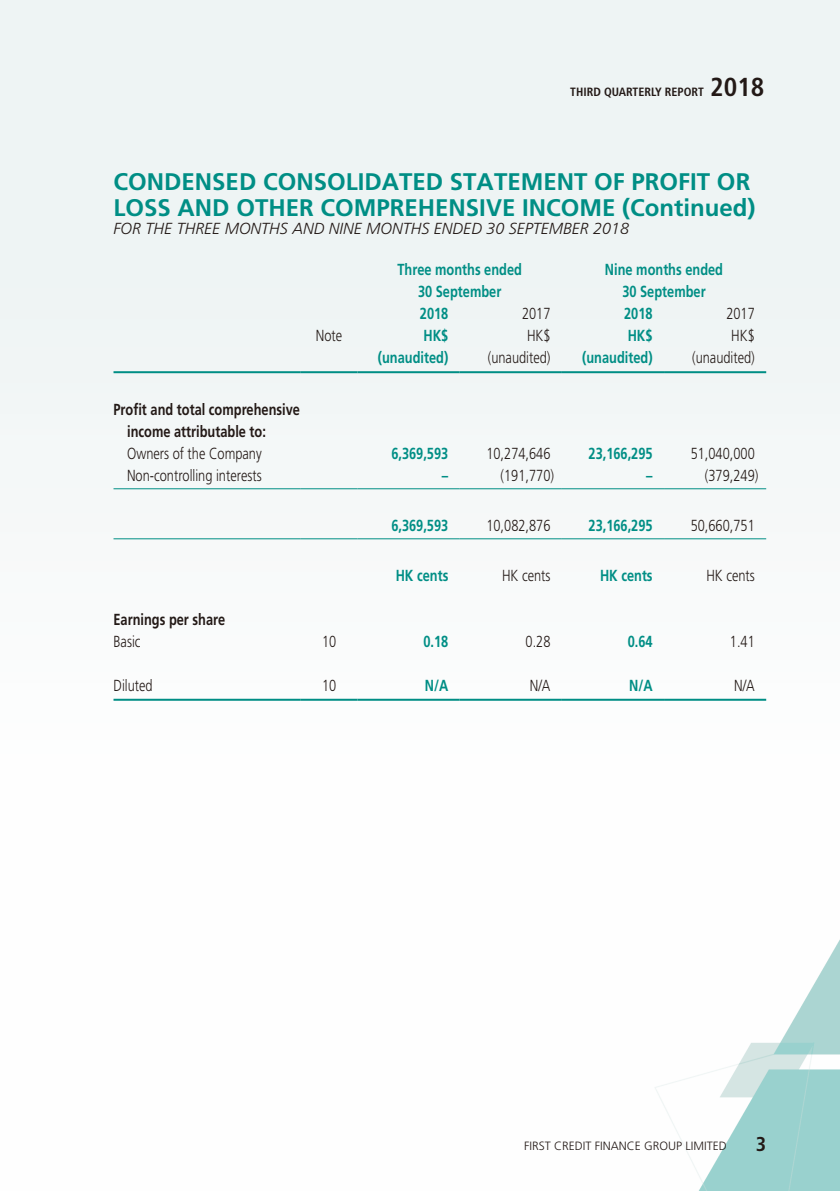
<style>
.page{position:relative;width:840px;height:1191px;background:#fff}
.page>*{position:absolute;margin:0;border:0;box-sizing:border-box;transform-origin:0 0}
.t1{font:700 24px/26px "Frutiger LT Std";color:#008e85}
.t2{font:700 condensed 20px "Frutiger LT Std";color:#231916}
.t3{font:300 16px "Frutiger LT Std";color:#231916;scale:.8 1}
.t4{font:700 16px/22px "Frutiger LT Std";color:#008e85;text-align:center;scale:.8 1}
.t5{font:700 16px/22px "Frutiger LT Std";color:#231916;scale:.8 1}
.t6{font:italic 300 16px "Frutiger LT Std";color:#231916}
.t7{font:300 12px "Frutiger LT Std";color:#231916}
.t8{font:700 condensed 12px "Frutiger LT Std";color:#231916}
.s1{font-size:26px}
</style>
<div class="page">
<img style="left:0;top:0;width:839px;height:1191px">
<hr style="left:113px;top:371px;width:187px;height:2px;background:#008e85">
<hr style="left:300px;top:371px;width:57px;height:2px;background:#008e85">
<hr style="left:357px;top:371px;width:102px;height:2px;background:#008e85">
<hr style="left:459px;top:371px;width:102px;height:2px;background:#008e85">
<hr style="left:561px;top:371px;width:102px;height:2px;background:#008e85">
<hr style="left:663px;top:371px;width:102px;height:2px;background:#008e85">
<hr style="left:113px;top:488px;width:187px;height:1px;background:#008e85">
<hr style="left:300px;top:488px;width:57px;height:1px;background:#008e85">
<hr style="left:357px;top:488px;width:102px;height:1px;background:#008e85">
<hr style="left:459px;top:488px;width:102px;height:1px;background:#008e85">
<hr style="left:561px;top:488px;width:102px;height:1px;background:#008e85">
<hr style="left:663px;top:488px;width:102px;height:1px;background:#008e85">
<hr style="left:113px;top:538px;width:187px;height:1px;background:#008e85">
<hr style="left:300px;top:538px;width:57px;height:1px;background:#008e85">
<hr style="left:357px;top:538px;width:102px;height:1px;background:#008e85">
<hr style="left:459px;top:538px;width:102px;height:1px;background:#008e85">
<hr style="left:561px;top:538px;width:102px;height:1px;background:#008e85">
<hr style="left:663px;top:538px;width:102px;height:1px;background:#008e85">
<hr style="left:113px;top:699px;width:187px;height:2px;background:#008e85">
<hr style="left:300px;top:699px;width:57px;height:2px;background:#008e85">
<hr style="left:357px;top:699px;width:102px;height:2px;background:#008e85">
<hr style="left:459px;top:699px;width:102px;height:2px;background:#008e85">
<hr style="left:561px;top:699px;width:102px;height:2px;background:#008e85">
<hr style="left:663px;top:699px;width:102px;height:2px;background:#008e85">
<p class="t8" style="left:570px;top:85px;width:195px">THIRD QUARTERLY REPORT <span class="s1">2018</span></p>
<h1 class="t1" style="left:113px;top:169px;width:643px">CONDENSED CONSOLIDATED STATEMENT OF PROFIT OR<br>LOSS AND OTHER COMPREHENSIVE INCOME (Continued)</h1>
<p class="t6" style="left:113px;top:219px;width:516px">FOR THE THREE MONTHS AND NINE MONTHS ENDED 30 SEPTEMBER 2018</p>
<p class="t4" style="left:397px;top:258px;width:157px">Three months ended<br>30 September</p>
<p class="t4" style="left:604px;top:258px;width:149px">Nine months ended<br>30 September</p>
<p class="t4" style="left:419px;top:302px;width:37px">2018</p>
<p class="t3" style="left:521px;top:304px;width:37px">2017</p>
<p class="t4" style="left:623px;top:302px;width:37px">2018</p>
<p class="t3" style="left:726px;top:304px;width:37px">2017</p>
<p class="t3" style="left:316px;top:326px;width:34px">Note</p>
<p class="t4" style="left:423px;top:324px;width:33px">HK$</p>
<p class="t3" style="left:526px;top:326px;width:31px">HK$</p>
<p class="t4" style="left:627px;top:324px;width:33px">HK$</p>
<p class="t3" style="left:730px;top:326px;width:31px">HK$</p>
<p class="t4" style="left:377px;top:346px;width:89px">(unaudited)</p>
<p class="t3" style="left:487px;top:348px;width:80px">(unaudited)</p>
<p class="t4" style="left:582px;top:346px;width:89px">(unaudited)</p>
<p class="t3" style="left:691px;top:348px;width:80px">(unaudited)</p>
<p class="t5" style="left:127px;top:398px;width:217px;text-indent:-14px">Profit and total comprehensive income attributable to:</p>
<p class="t3" style="left:127px;top:444px;width:170px">Owners of the Company</p>
<p class="t4" style="left:391px;top:442px;width:73px">6,369,593</p>
<p class="t3" style="left:486px;top:444px;width:82px">10,274,646</p>
<p class="t4" style="left:588px;top:442px;width:82px">23,166,295</p>
<p class="t3" style="left:690px;top:444px;width:82px">51,040,000</p>
<p class="t3" style="left:127px;top:466px;width:170px">Non-controlling interests</p>
<p class="t4" style="left:441px;top:464px;width:9px">–</p>
<p class="t3" style="left:500px;top:466px;width:68px">(191,770)</p>
<p class="t4" style="left:646px;top:464px;width:10px">–</p>
<p class="t3" style="left:704px;top:466px;width:68px">(379,249)</p>
<p class="t4" style="left:391px;top:514px;width:73px">6,369,593</p>
<p class="t3" style="left:486px;top:516px;width:82px">10,082,876</p>
<p class="t4" style="left:588px;top:514px;width:82px">23,166,295</p>
<p class="t3" style="left:690px;top:516px;width:82px">50,660,751</p>
<p class="t4" style="left:395px;top:564px;width:67px">HK cents</p>
<p class="t3" style="left:502px;top:566px;width:62px">HK cents</p>
<p class="t4" style="left:599px;top:564px;width:67px">HK cents</p>
<p class="t3" style="left:706px;top:566px;width:62px">HK cents</p>
<p class="t5" style="left:113px;top:608px;width:141px">Earnings per share</p>
<p class="t3" style="left:113px;top:632px;width:35px">Basic</p>
<p class="t3" style="left:322px;top:632px;width:19px">10</p>
<p class="t4" style="left:423px;top:630px;width:33px">0.18</p>
<p class="t3" style="left:525px;top:632px;width:33px">0.28</p>
<p class="t4" style="left:627px;top:630px;width:33px">0.64</p>
<p class="t3" style="left:729px;top:632px;width:33px">1.41</p>
<p class="t3" style="left:113px;top:676px;width:50px">Diluted</p>
<p class="t3" style="left:322px;top:676px;width:19px">10</p>
<p class="t4" style="left:424px;top:674px;width:31px">N/A</p>
<p class="t3" style="left:529px;top:676px;width:27px">N/A</p>
<p class="t4" style="left:628px;top:674px;width:31px">N/A</p>
<p class="t3" style="left:733px;top:676px;width:27px">N/A</p>
<p class="t7" style="left:523px;top:1139px;width:204px">FIRST CREDIT FINANCE GROUP LIMITED</p>
<p class="t2" style="left:755px;top:1132px;width:12px">3</p>
</div>
